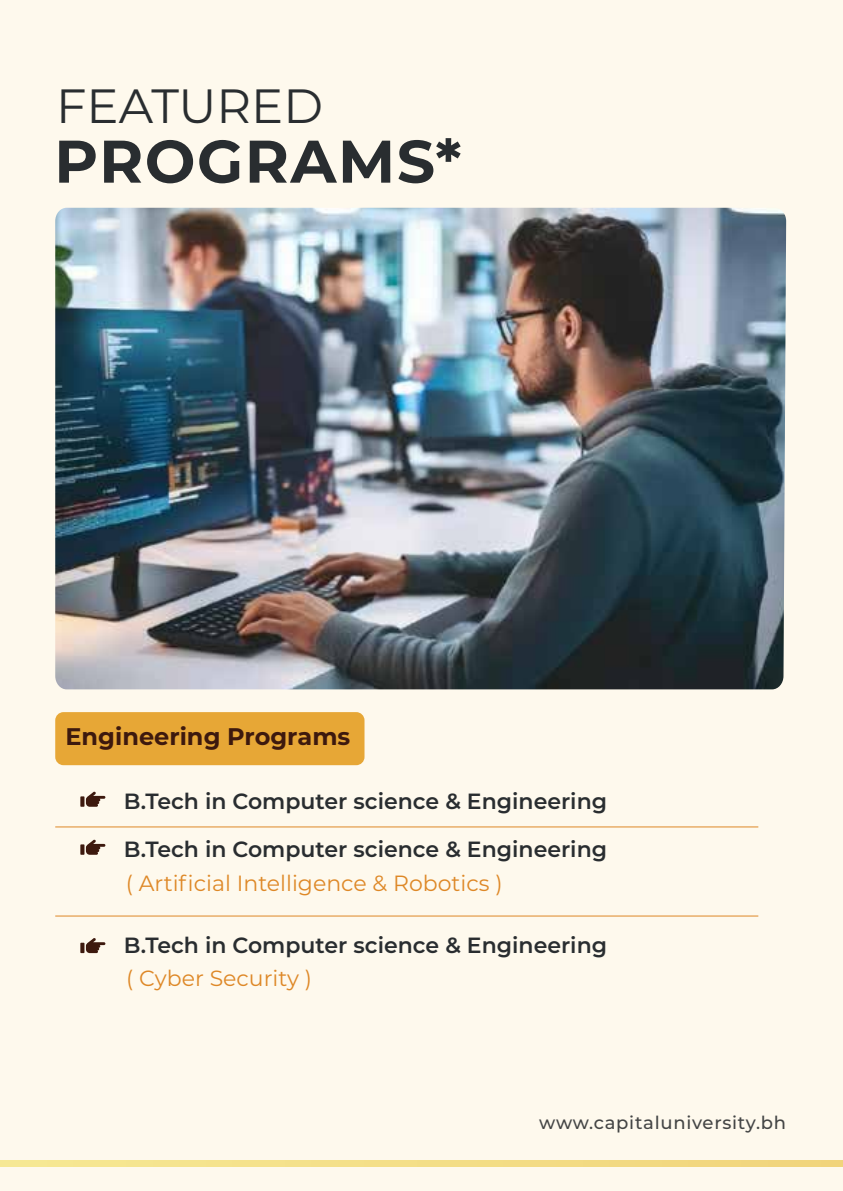
<style>
.page{position:relative;width:843px;height:1191px;background:#fff}
.page>*{position:absolute;margin:0;border:0;box-sizing:border-box;transform-origin:0 0}
.t1{font:700 60px "Montserrat";letter-spacing:.025em;color:#292d30}
.t2{font:48px "Montserrat";color:#292d30}
.t3{font:700 24px "Montserrat";color:#3d190e}
.t4{font:600 22px/48px "Montserrat";color:#292d30}
.t5{font:22px "Montserrat";color:#de8827}
.t6{font:500 18px "Montserrat";letter-spacing:.04em;color:#444545}
</style>
<div class="page">
<div style="left:0;top:0;width:842px;height:1191px;background:#fef9ed"></div>
<img style="left:55px;top:208px;width:730px;height:481px">
<div style="left:55px;top:712px;width:309px;height:53px;background:#e7a736;border-radius:8px"></div>
<hr style="left:55px;top:826px;width:703px;height:1px;background:#de8827">
<hr style="left:55px;top:915px;width:703px;height:1px;background:#de8827">
<svg style="left:86px;top:791px;width:19px;height:15px"></svg>
<svg style="left:80px;top:796px;width:4px;height:10px"></svg>
<svg style="left:86px;top:839px;width:19px;height:15px"></svg>
<svg style="left:80px;top:844px;width:4px;height:10px"></svg>
<svg style="left:86px;top:938px;width:19px;height:15px"></svg>
<svg style="left:80px;top:942px;width:4px;height:11px"></svg>
<div style="left:0;top:1160px;width:842px;height:6px;background:#f3de87"></div>
<h2 class="t2" style="left:56px;top:73px;width:268px">FEATURED</h2>
<h1 class="t1" style="left:54px;top:118px;width:408px">PROGRAMS*</h1>
<p class="t3" style="left:65px;top:718px;width:286px">Engineering Programs</p>
<p class="t4" style="left:124px;top:776px;width:484px">B.Tech in Computer science &amp; Engineering<br>B.Tech in Computer science &amp; Engineering</p>
<p class="t5" style="left:126px;top:867px;width:378px">( Artificial Intelligence &amp; Robotics )</p>
<p class="t4" style="left:124px;top:920px;width:484px">B.Tech in Computer science &amp; Engineering</p>
<p class="t5" style="left:126px;top:963px;width:187px">( Cyber Security )</p>
<p class="t6" style="left:539px;top:1109px;width:248px">www.capitaluniversity.bh</p>
</div>
